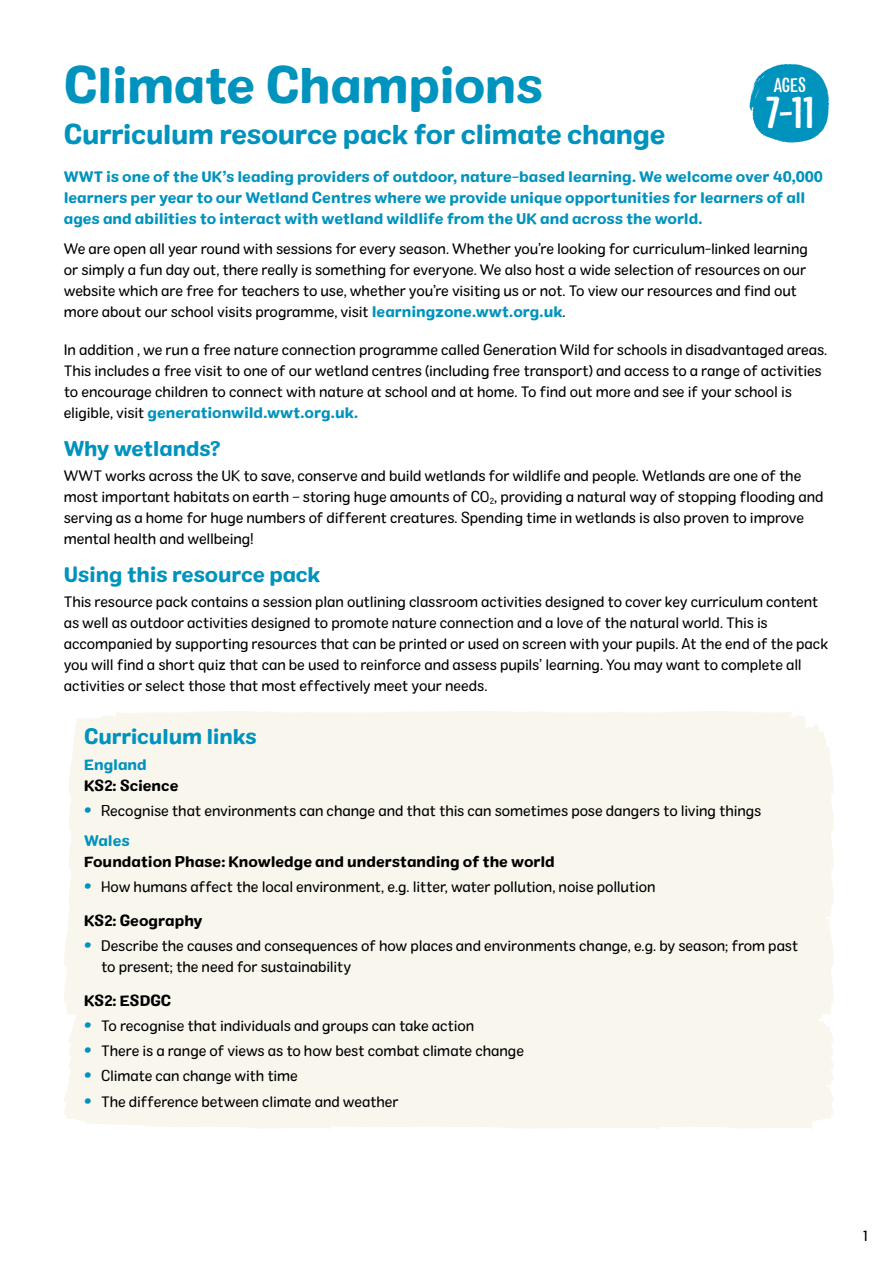
<style>
.page{position:relative;width:893px;height:1263px;background:#fff}
.page>*{position:absolute;margin:0;border:0;box-sizing:border-box;transform-origin:0 0}
.t1{font:49.5px "Colby St Bld";letter-spacing:-.02em;color:#0093bd}
.t2{font:500 condensed 45px "Colby";color:#fff}
.t3{font:27px "Colby St Bld";letter-spacing:-.02em;color:#0093bd}
.t4{font:21px "Colby St Bld";letter-spacing:-.015em;color:#0093bd}
.t5{font:500 condensed 19.65px "Colby";color:#fff}
.t6{font:15px/21px "Colby St Reg";letter-spacing:-.01em;color:#000}
.t7{font:15px/21px "Colby St Bld";letter-spacing:-.005em;color:#0093bd}
.t8{font:15px "Colby St Bld";letter-spacing:-.005em;color:#000}
.s1{font-family:"Colby St Bld";color:#0093bd}
.s2{font-family:"Colby St Reg";color:#000}
.s3{font-family:"Colby St Bld";font-size:21px;color:#0093bd}
</style>
<div class="page">
<svg style="left:749px;top:64px;width:81px;height:79px"></svg>
<div style="left:64px;top:711px;width:770px;height:418px;background:#f9f6ee"></div>
<h1 class="t1" style="left:64px;top:54px;width:481px">Climate Champions</h1>
<h3 class="t3" style="left:64px;top:117px;width:603px">Curriculum resource pack for climate change</h3>
<h3 class="t5" style="left:774px;top:73px;width:34px">AGES</h3>
<h2 class="t2" style="left:765px;top:85px;width:51px">7-11</h2>
<p class="t7" style="left:64px;top:166px;width:761px">WWT is one of the UK’s leading providers of outdoor, nature-based learning. We welcome over 40,000 learners per year to our Wetland Centres where we provide unique opportunities for learners of all ages and abilities to interact with wetland wildlife from the UK and across the world.</p>
<p class="t6" style="left:64px;top:238px;width:746px">We are open all year round with sessions for every season. Whether you’re looking for curriculum-linked learning or simply a fun day out, there really is something for everyone. We also host a wide selection of resources on our website which are free for teachers to use, whether you’re visiting us or not. To view our resources and find out more about our school visits programme, visit <span class="s1">learningzone.wwt.org.uk</span>.</p>
<p class="t6" style="left:64px;top:339px;width:765px">In addition , we run a free nature connection programme called Generation Wild for schools in disadvantaged areas.<br>This includes a free visit to one of our wetland centres (including free transport) and access to a range of activities to encourage children to connect with nature at school and at home. To find out more and see if your school is</p>
<p class="t7" style="left:64px;top:402px;width:296px"><span class="s2">eligible, visit</span> generationwild.wwt.org.uk.</p>
<h3 class="t4" style="left:64px;top:435px;width:158px">Why wetlands?</h3>
<p class="t6" style="left:64px;top:465px;width:761px">WWT works across the UK to save, conserve and build wetlands for wildlife and people. Wetlands are one of the most important habitats on earth – storing huge amounts of CO<sub>2</sub>, providing a natural way of stopping flooding and serving as a home for huge numbers of different creatures. Spending time in wetlands is also proven to improve mental health and wellbeing!</p>
<h3 class="t4" style="left:64px;top:561px;width:258px">Using this resource pack</h3>
<p class="t6" style="left:64px;top:591px;width:766px">This resource pack contains a session plan outlining classroom activities designed to cover key curriculum content as well as outdoor activities designed to promote nature connection and a love of the natural world. This is accompanied by supporting resources that can be printed or used on screen with your pupils. At the end of the pack you will find a short quiz that can be used to reinforce and assess pupils’ learning. You may want to complete all activities or select those that most effectively meet your needs.</p>
<h3 class="t4" style="left:84px;top:723px;width:174px">Curriculum links</h3>
<p class="t7" style="left:84px;top:754px;width:64px">England</p>
<p class="t8" style="left:84px;top:776px;width:96px">KS2: Science</p>
<p class="t6" style="left:84px;top:800px;width:679px"><span class="s3">•</span> Recognise that environments can change and that this can sometimes pose dangers to living things</p>
<p class="t7" style="left:84px;top:830px;width:47px">Wales</p>
<p class="t8" style="left:84px;top:851px;width:472px">Foundation Phase: Knowledge and understanding of the world</p>
<p class="t6" style="left:84px;top:876px;width:573px"><span class="s3">•</span> How humans affect the local environment, e.g. litter, water pollution, noise pollution</p>
<p class="t8" style="left:84px;top:910px;width:120px">KS2: Geography</p>
<p class="t6" style="left:101px;top:935px;width:699px;text-indent:-17px"><span class="s3">•</span> Describe the causes and consequences of how places and environments change, e.g. by season; from past to present; the need for sustainability</p>
<p class="t8" style="left:84px;top:990px;width:89px">KS2: ESDGC</p>
<p class="t6" style="left:84px;top:1015px;width:391px"><span class="s3">•</span> To recognise that individuals and groups can take action</p>
<p class="t6" style="left:84px;top:1040px;width:441px"><span class="s3">•</span> There is a range of views as to how best combat climate change</p>
<p class="t6" style="left:84px;top:1065px;width:215px"><span class="s3">•</span> Climate can change with time</p>
<p class="t6" style="left:84px;top:1091px;width:316px"><span class="s3">•</span> The difference between climate and weather</p>
<p class="t6" style="left:863px;top:1225px;width:6px">1</p>
</div>
